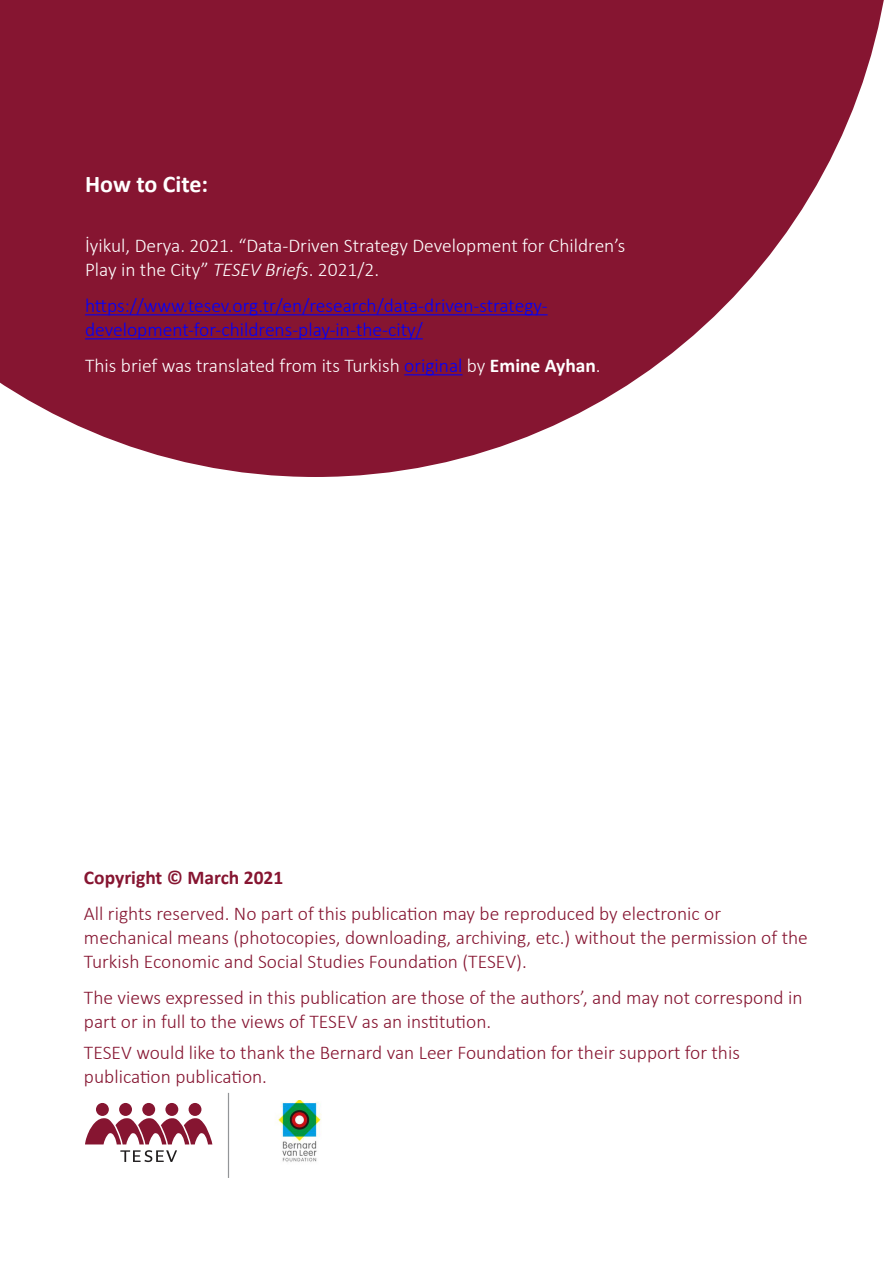
<style>
.page{position:relative;width:893px;height:1263px;background:#fff}
.page>*{position:absolute;margin:0;border:0;box-sizing:border-box;transform-origin:0 0}
.Paragraf_Stili_1{font:700 24px "Calibri";color:#fff}
._2020_FES_Normal_TR{font:300 19.5px/24px "Calibri";color:#861531}
._2020_FES_Normal_TR-2{font:300 19.5px/24px "Calibri";color:#fff}
._2020_FES_Normal_TR-3{font:300 19.5px/24px "Calibri";color:#00f}
._2020_FES_Normal_TR-4{font:700 19.5px "Calibri";color:#861531}
.s1{font-style:italic}
.s2{color:#00f}
.s3{font-weight:700}
</style>
<div class="page">
<svg style="left:0;top:0;width:884px;height:477px;fill:#861531"></svg>
<hr style="left:85px;top:314px;width:463px;height:1px;background:#00f">
<hr style="left:85px;top:338px;width:338px;height:1px;background:#00f">
<hr style="left:404px;top:374px;width:58px;height:1px;background:#00f">
<svg style="left:85px;top:1103px;width:127px;height:41px"></svg>
<svg style="left:120px;top:1150px;width:57px;height:12px"></svg>
<img style="left:276px;top:1100px;width:46px;height:62px">
<hr style="left:228px;top:1093px;width:1px;height:85px;background:#939598">
<p class="Paragraf_Stili_1" style="left:85px;top:167px;width:125px">How to Cite:</p>
<p class="_2020_FES_Normal_TR-2" style="left:85px;top:234px;width:542px">İyikul, Derya. 2021. “Data-Driven Strategy Development for Children’s<br>Play in the City” <span class="s1">TESEV Briefs</span>. 2021/2.</p>
<p class="_2020_FES_Normal_TR-3" style="left:85px;top:294px;width:464px">https://www.tesev.org.tr/en/research/data-driven-strategy&shy;development-for-childrens-play-in-the-city/</p>
<p class="_2020_FES_Normal_TR-2" style="left:85px;top:354px;width:517px">This brief was translated from its Turkish <span class="s2">original</span> by <span class="s3">Emine Ayhan</span>.</p>
<p class="_2020_FES_Normal_TR-4" style="left:84px;top:864px;width:201px">Copyright © March 2021</p>
<p class="_2020_FES_Normal_TR" style="left:84px;top:901px;width:725px">All rights reserved. No part of this publication may be reproduced by electronic or mechanical means (photocopies, downloading, archiving, etc.) without the permission of the<br>Turkish Economic and Social Studies Foundation (TESEV).</p>
<p class="_2020_FES_Normal_TR" style="left:84px;top:985px;width:720px">The views expressed in this publication are those of the authors’, and may not correspond in part or in full to the views of TESEV as an institution.</p>
<p class="_2020_FES_Normal_TR" style="left:84px;top:1040px;width:657px">TESEV would like to thank the Bernard van Leer Foundation for their support for this publication publication.</p>
</div>
